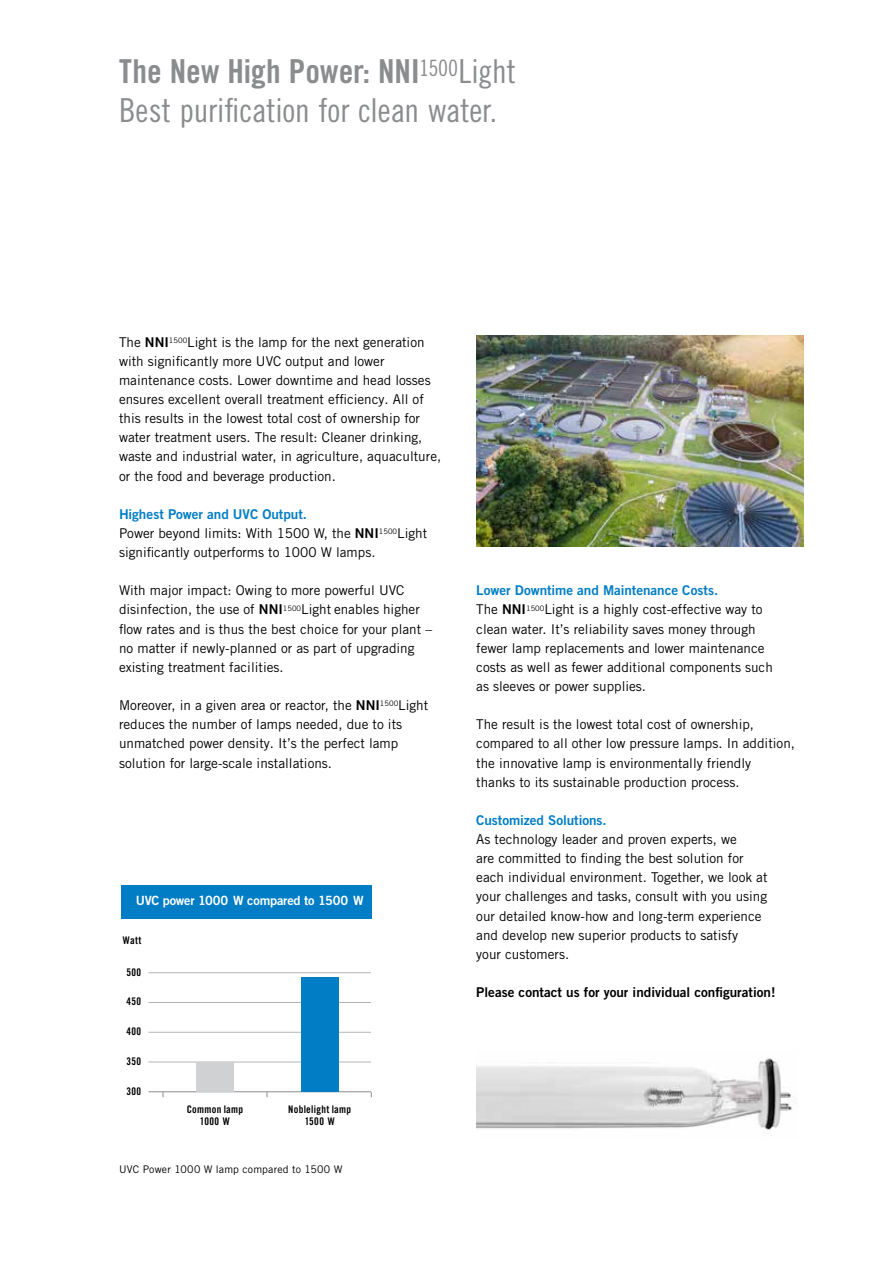
<style>
.page{position:relative;width:893px;height:1263px;background:#fff}
.page>*{position:absolute;margin:0;border:0;box-sizing:border-box;transform-origin:0 0}
.t1{font:33px "Trade Gothic LT Pro Cn 18";letter-spacing:-.005em;color:#8a8c8e}
.t2{font:33px "Trade Gothic LT Pro Bd Cn 20";color:#8a8c8e}
.t3{font:13.5px/19.2px "Trade Gothic LT Pro";color:#000}
.t4{font:13.5px "Trade Gothic LT Pro Bd 2";letter-spacing:-.005em;color:#007dc5}
.t5{font:13.5px "Trade Gothic LT Pro Bd 2";color:#000}
.t6{font:12.75px "Trade Gothic LT Pro Bd 2";letter-spacing:-.015em;color:#fff}
.t7{font:10.5px/12.6px "Trade Gothic LT Pro Bd Cn 20";letter-spacing:.025em;color:#000;text-align:center}
.t8{font:10.5px "Trade Gothic LT Pro";letter-spacing:.02em;color:#000}
.s1{font-family:"Trade Gothic LT Pro Cn 18"}
.s2{font-family:"Trade Gothic LT Pro Bd 2"}
</style>
<div class="page">
<div style="left:121px;top:884px;width:250px;height:34px;background:#007dc5"></div>
<hr style="left:148px;top:1002px;width:223px;height:1px;background:#b1b4b6">
<hr style="left:148px;top:1032px;width:223px;height:1px;background:#b1b4b6">
<hr style="left:148px;top:1062px;width:223px;height:1px;background:#b1b4b6">
<hr style="left:148px;top:1091px;width:223px;height:1px;background:#8a8c8e">
<hr style="left:148px;top:972px;width:223px;height:1px;background:#b1b4b6">
<div style="left:197px;top:1062px;width:37px;height:30px;background:#cfd1d2"></div>
<div style="left:301px;top:978px;width:37px;height:114px;background:#007dc5"></div>
<img style="left:476px;top:336px;width:328px;height:210px">
<img style="left:476px;top:1058px;width:321px;height:78px">
<h1 class="t2" style="left:119px;top:52px;width:398px">The New High Power: NNI<sup>1500</sup><span class="s1">Light</span></h1>
<h1 class="t1" style="left:119px;top:90px;width:380px">Best purification for clean water.</h1>
<p class="t3" style="left:119px;top:332px;width:324px">The <span class="s2">NNI</span><sup>1500</sup>Light is the lamp for the next generation with significantly more UVC output and lower maintenance costs. Lower downtime and head losses ensures excellent overall treatment efficiency. All of this results in the lowest total cost of ownership for water treatment users. The result: Cleaner drinking, waste and industrial water, in agriculture, aquaculture, or the food and beverage production.</p>
<p class="t4" style="left:119px;top:506px;width:189px">Highest Power and UVC Output.</p>
<p class="t3" style="left:119px;top:523px;width:310px">Power beyond limits: With 1500 W, the <span class="s2">NNI</span><sup>1500</sup>Light significantly outperforms to 1000 W lamps.</p>
<p class="t3" style="left:119px;top:581px;width:315px">With major impact: Owing to more powerful UVC disinfection, the use of <span class="s2">NNI</span><sup>1500</sup>Light enables higher flow rates and is thus the best choice for your plant – no matter if newly-planned or as part of upgrading existing treatment facilities.</p>
<p class="t3" style="left:119px;top:696px;width:311px">Moreover, in a given area or reactor, the <span class="s2">NNI</span><sup>1500</sup>Light reduces the number of lamps needed, due to its unmatched power density. It’s the perfect lamp solution for large-scale installations.</p>
<p class="t6" style="left:136px;top:893px;width:230px">UVC power 1000 W compared to 1500 W</p>
<p class="t7" style="left:123px;top:933px;width:20px">Watt</p>
<p class="t7" style="left:127px;top:965px;width:16px">500</p>
<p class="t7" style="left:126px;top:995px;width:16px">450</p>
<p class="t7" style="left:126px;top:1025px;width:16px">400</p>
<p class="t7" style="left:127px;top:1055px;width:16px">350</p>
<p class="t7" style="left:127px;top:1084px;width:16px">300</p>
<p class="t7" style="left:187px;top:1103px;width:58px">Common lamp<br>1000 W</p>
<p class="t7" style="left:288px;top:1103px;width:64px">Noblelight lamp<br>1500 W</p>
<p class="t8" style="left:119px;top:1162px;width:225px">UVC Power 1000 W lamp compared to 1500 W</p>
<p class="t4" style="left:476px;top:582px;width:243px">Lower Downtime and Maintenance Costs.</p>
<p class="t3" style="left:476px;top:600px;width:298px">The <span class="s2">NNI</span><sup>1500</sup>Light is a highly cost-effective way to clean water. It’s reliability saves money through fewer lamp replacements and lower maintenance costs as well as fewer additional components such as sleeves or power supplies.</p>
<p class="t3" style="left:476px;top:715px;width:320px">The result is the lowest total cost of ownership, compared to all other low pressure lamps. In addition, the innovative lamp is environmentally friendly<br>thanks to its sustainable production process.</p>
<p class="t4" style="left:476px;top:812px;width:132px">Customized Solutions.</p>
<p class="t3" style="left:476px;top:829px;width:293px">As technology leader and proven experts, we<br>are committed to finding the best solution for each individual environment. Together, we look at your challenges and tasks, consult with you using our detailed know-how and long-term experience and develop new superior products to satisfy<br>your customers.</p>
<p class="t5" style="left:476px;top:984px;width:301px">Please contact us for your individual configuration!</p>
</div>
